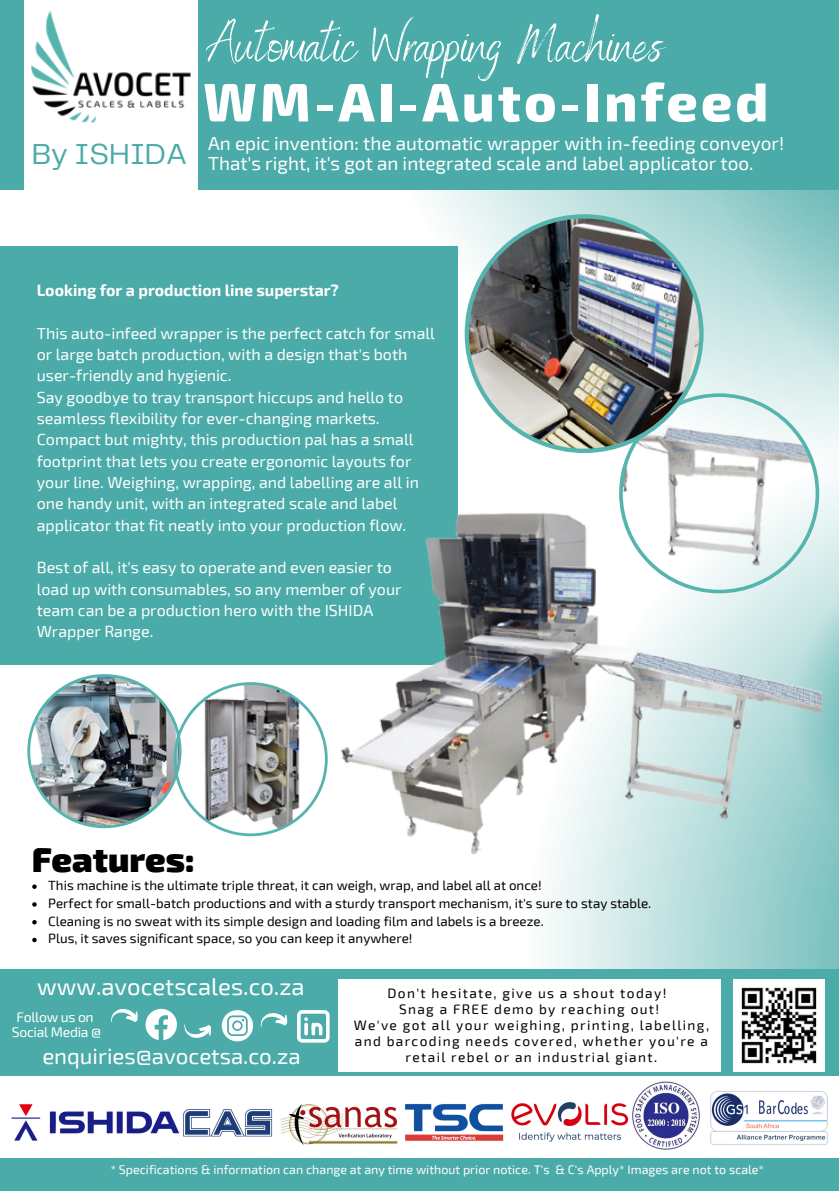
<style>
.page{position:relative;width:839px;height:1191px;background:#fff}
.page>*{position:absolute;margin:0;border:0;box-sizing:border-box;transform-origin:0 0}
.t1{font:800 54.2px "Exo 2";letter-spacing:.06em;color:#fff}
.t2{font:53.6px "Benedict";color:#fff}
.t3{font:900 34.8px "Exo 2";color:#000}
.t4{font:30px "Telegraf";color:#4aaba8}
.t5{font:23.8px "Exo 2";color:#fff}
.t6{font:22.2px "Exo 2";color:#fff}
.t7{font:18.8px/20.2px "Exo 2";color:#fff}
.t8{font:16px/21.4px "Exo 2";color:#fff}
.t9{font:700 16px "Exo 2";color:#fff}
.t10{font:14px "Exo 2";letter-spacing:-.02em;color:#fff}
.t11{font:13.6px/16px "Exo 2";letter-spacing:.1em;color:#000;text-align:center}
.t12{font:13.4px "Exo 2";color:#000}
.t13{font:12.4px "Exo 2";color:#fff}
</style>
<div class="page">
<svg style="left:116px;top:190px;width:420px;height:475px"></svg>
<svg style="left:536px;top:190px;width:302px;height:95px;background:#a0d2d1"></svg>
<svg style="left:412px;top:285px;width:426px;height:685px"></svg>
<svg style="left:759px;top:327px;width:79px;height:643px;background:#acd8d6"></svg>
<div style="left:0;top:0;width:838px;height:190px;background:#4aaba8"></div>
<div style="left:0;top:246px;width:457px;height:418px;background:#4aaba8"></div>
<div style="left:24px;top:0;width:174px;height:226px;background:#fff"></div>
<div style="left:0;top:970px;width:838px;height:221px;background:#4aaba8"></div>
<svg style="left:297px;top:1010px;width:32px;height:33px"></svg>
<svg style="left:111px;top:1008px;width:100px;height:33px"></svg>
<svg style="left:222px;top:1010px;width:66px;height:31px"></svg>
<img style="left:32px;top:11px;width:159px;height:111px">
<img style="left:733px;top:980px;width:91px;height:91px">
<div style="left:338px;top:979px;width:383px;height:93px;background:#fff"></div>
<img style="left:0;top:1076px;width:838px;height:81px">
<svg style="left:619px;top:393px;width:200px;height:118px"></svg>
<img style="left:464px;top:214px;width:239px;height:239px">
<img style="left:317px;top:511px;width:504px;height:348px">
<svg style="left:32px;top:884px;width:5px;height:5px"></svg>
<svg style="left:32px;top:902px;width:5px;height:5px"></svg>
<svg style="left:32px;top:920px;width:5px;height:4px"></svg>
<svg style="left:32px;top:938px;width:5px;height:4px"></svg>
<img style="left:27px;top:674px;width:301px;height:162px">
<p class="t4" style="left:32px;top:141px;width:157px">By ISHIDA</p>
<p class="t2" style="left:208px;top:10px;width:456px">Automatic Wrapping Machines</p>
<p class="t1" style="left:203px;top:66px;width:566px">WM-AI-Auto-Infeed</p>
<p class="t7" style="left:208px;top:132px;width:577px">An epic invention: the automatic wrapper with in-feeding conveyor!<br>That's right, it's got an integrated scale and label applicator too.</p>
<h5 class="t9" style="left:37px;top:280px;width:303px">Looking for a production line superstar?</h5>
<p class="t8" style="left:37px;top:322px;width:399px">This auto-infeed wrapper is the perfect catch for small or large batch production, with a design that's both user-friendly and hygienic.</p>
<p class="t8" style="left:37px;top:386px;width:368px">Say goodbye to tray transport hiccups and hello to seamless flexibility for ever-changing markets.</p>
<p class="t8" style="left:37px;top:428px;width:384px">Compact but mighty, this production pal has a small footprint that lets you create ergonomic layouts for your line. Weighing, wrapping, and labelling are all in one handy unit, with an integrated scale and label applicator that fit neatly into your production flow.</p>
<p class="t8" style="left:37px;top:556px;width:356px">Best of all, it's easy to operate and even easier to</p>
<p class="t8" style="left:37px;top:578px;width:366px">load up with consumables, so any member of your team can be a production hero with the ISHIDA<br>Wrapper Range.</p>
<p class="t3" style="left:32px;top:837px;width:164px">Features:</p>
<p class="t12" style="left:48px;top:877px;width:495px">This machine is the ultimate triple threat, it can weigh, wrap, and label all at once!</p>
<p class="t12" style="left:48px;top:894px;width:604px">Perfect for small-batch productions and with a sturdy transport mechanism, it's sure to stay stable.</p>
<h3 class="t12" style="left:48px;top:912px;width:497px">Cleaning is no sweat with its simple design and loading film and labels is a breeze.</h3>
<p class="t12" style="left:48px;top:930px;width:366px">Plus, it saves significant space, so you can keep it anywhere!</p>
<p class="t5" style="left:37px;top:971px;width:269px">www.avocetscales.co.za</p>
<h2 class="t10" style="left:16px;top:1008px;width:79px">Follow us on</h2>
<h1 class="t10" style="left:12px;top:1023px;width:91px">Social Media @</h1>
<p class="t6" style="left:42px;top:1042px;width:260px">enquiries@avocetsa.co.za</p>
<p class="t11" style="left:387px;top:985px;width:280px">Don't hesitate, give us a shout today!</p>
<p class="t11" style="left:399px;top:1001px;width:262px">Snag a FREE demo by reaching out!</p>
<p class="t11" style="left:354px;top:1017px;width:357px">We've got all your weighing, printing, labelling, and barcoding needs covered, whether you're a retail rebel or an industrial giant.</p>
<p class="t13" style="left:111px;top:1162px;width:655px">* Specifications &amp; information can change at any time without prior notice. T's &amp; C's Apply* Images are not to scale*</p>
</div>
